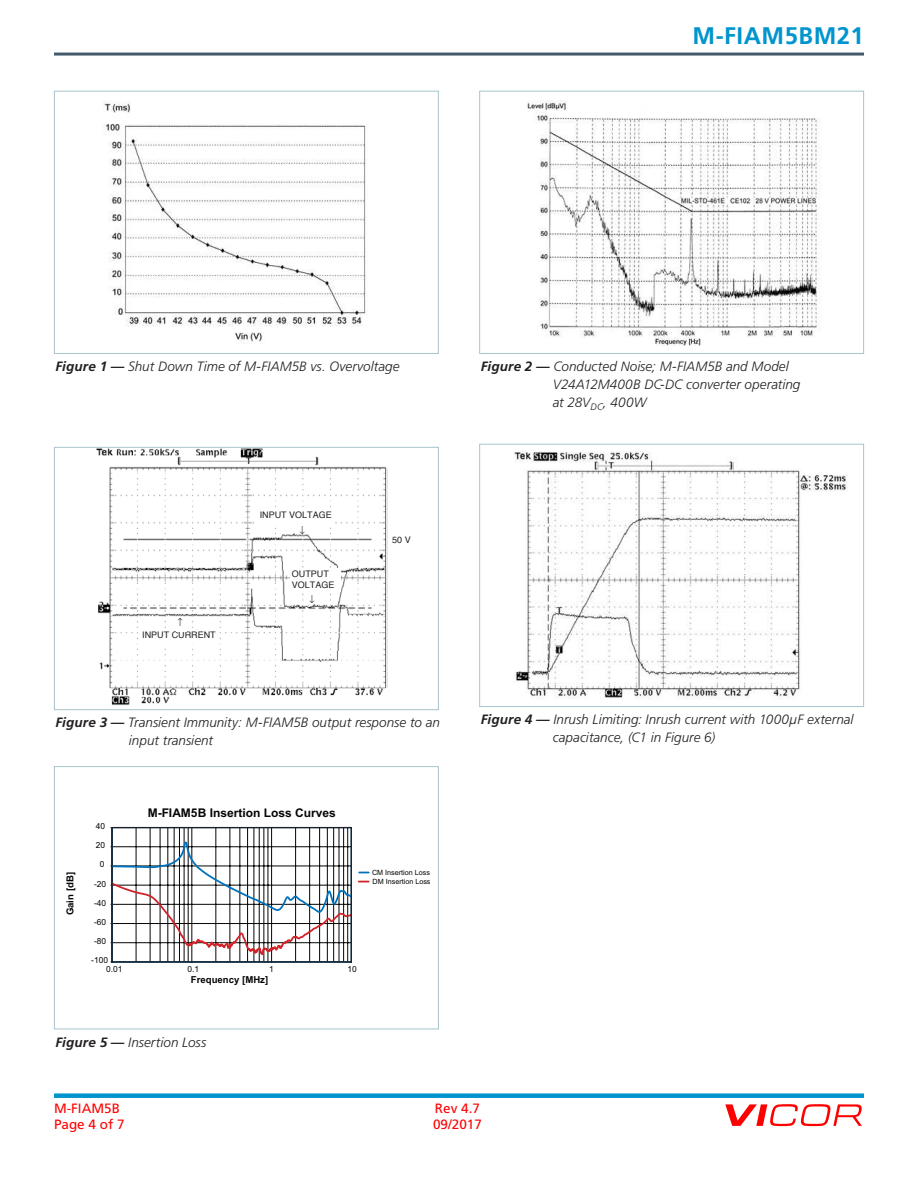
<style>
.page{position:relative;width:918px;height:1188px;background:#fff}
.page>*{position:absolute;margin:0;border:0;box-sizing:border-box;transform-origin:0 0}
.t1{font:700 24px "Frutiger";letter-spacing:.02em;color:#0095ce}
.t2{font:italic 300 13.5px/18px "Frutiger";letter-spacing:.005em;color:#231f20}
.t3{font:13.5px "Frutiger";color:#f00}
.t4{font:700 12px "Arial";color:#050504}
.t5{font:700 9.6px "Arial";color:#050504}
.t6{font:9px/10.8px "Helvetica";color:#231f20}
.t7{font:8.4px "Arial";color:#050504}
.t8{font:7.2px/8.9px "Arial";color:#050504}
.s1{font-weight:700}
</style>
<div class="page">
<div style="left:54px;top:1093px;width:810px;height:5px;background:#0095ce"></div>
<svg style="left:725px;top:1104px;width:137px;height:22px"></svg>
<hr style="left:54px;top:53px;width:810px;height:3px;background:#435b6d">
<img style="left:514px;top:451px;width:334px;height:249px">
<div style="left:479px;top:444px;width:385px;height:263px;border:1px solid #a8c4cc"></div>
<img style="left:527px;top:100px;width:294px;height:245px">
<div style="left:479px;top:91px;width:385px;height:263px;border:1px solid #a8c4cc"></div>
<img style="left:103px;top:102px;width:265px;height:242px">
<div style="left:54px;top:91px;width:385px;height:263px;border:1px solid #a8c4cc"></div>
<img style="left:97px;top:449px;width:290px;height:256px">
<div style="left:54px;top:447px;width:385px;height:263px;border:1px solid #a8c4cc"></div>
<div style="left:258px;top:510px;width:76px;height:14px;background:#fff"></div>
<div style="left:290px;top:569px;width:51px;height:23px;background:#fff"></div>
<div style="left:141px;top:630px;width:77px;height:14px;background:#fff"></div>
<hr style="left:136px;top:828px;width:1px;height:134px;background:#050504">
<hr style="left:150px;top:828px;width:1px;height:134px;background:#050504">
<hr style="left:160px;top:828px;width:1px;height:134px;background:#050504">
<hr style="left:168px;top:828px;width:1px;height:134px;background:#050504">
<hr style="left:174px;top:828px;width:1px;height:134px;background:#050504">
<hr style="left:179px;top:828px;width:1px;height:134px;background:#050504">
<hr style="left:184px;top:828px;width:1px;height:134px;background:#050504">
<hr style="left:188px;top:828px;width:1px;height:134px;background:#050504">
<hr style="left:216px;top:828px;width:1px;height:134px;background:#050504">
<hr style="left:230px;top:828px;width:1px;height:134px;background:#050504">
<hr style="left:240px;top:828px;width:1px;height:134px;background:#050504">
<hr style="left:247px;top:828px;width:1px;height:134px;background:#050504">
<hr style="left:254px;top:828px;width:1px;height:134px;background:#050504">
<hr style="left:259px;top:828px;width:1px;height:134px;background:#050504">
<hr style="left:264px;top:828px;width:1px;height:134px;background:#050504">
<hr style="left:268px;top:828px;width:1px;height:134px;background:#050504">
<hr style="left:295px;top:828px;width:1px;height:134px;background:#050504">
<hr style="left:309px;top:828px;width:1px;height:134px;background:#050504">
<hr style="left:319px;top:828px;width:1px;height:134px;background:#050504">
<hr style="left:327px;top:828px;width:1px;height:134px;background:#050504">
<hr style="left:333px;top:828px;width:1px;height:134px;background:#050504">
<hr style="left:339px;top:828px;width:1px;height:134px;background:#050504">
<hr style="left:343px;top:828px;width:1px;height:134px;background:#050504">
<hr style="left:347px;top:828px;width:1px;height:134px;background:#050504">
<hr style="left:192px;top:828px;width:1px;height:134px;background:#050504">
<hr style="left:271px;top:828px;width:1px;height:134px;background:#050504">
<svg style="left:113px;top:840px;width:237px;height:121px"></svg>
<div style="left:111px;top:827px;width:241px;height:136px;border:1px solid #231f20"></div>
<div style="left:54px;top:766px;width:385px;height:263px;border:1px solid #a8c4cc"></div>
<div style="left:176px;top:618px;width:10px;height:13px;background:#fff"></div>
<div style="left:296px;top:520px;width:11px;height:13px;background:#fff"></div>
<div style="left:306px;top:589px;width:10px;height:14px;background:#fff"></div>
<h1 class="t1" style="left:693px;top:26px;width:173px">M-FIAM5BM21</h1>
<p class="t2" style="left:56px;top:359px;width:346px"><span class="s1">Figure 1 —</span> Shut Down Time of M-FIAM5B vs. Overvoltage</p>
<p class="t6" style="left:142px;top:630px;width:75px">INPUT CURRENT</p>
<p class="t6" style="left:260px;top:510px;width:74px">INPUT VOLTAGE</p>
<p class="t6" style="left:292px;top:569px;width:44px">OUTPUT<br>VOLTAGE</p>
<p class="t6" style="left:392px;top:535px;width:20px">50 V</p>
<p class="t2" style="left:553px;top:359px;width:249px;text-indent:-72px"><span class="s1">Figure 2 —</span> Conducted Noise; M-FIAM5B and Model<br>V24A12M400B DC-DC converter operating at 28V<sub>DC</sub>, 400W</p>
<p class="t2" style="left:129px;top:715px;width:313px;text-indent:-73px"><span class="s1">Figure 3 —</span> Transient Immunity: M-FIAM5B output response to an input transient</p>
<p class="t2" style="left:553px;top:712px;width:302px;text-indent:-72px"><span class="s1">Figure 4 —</span> Inrush Limiting: Inrush current with 1000µF external capacitance, (C1 in Figure 6)</p>
<p class="t5" style="left:67px;top:915px;width:45px;rotate:-90deg">Gain [dB]</p>
<p class="t7" style="left:96px;top:821px;width:11px">40</p>
<p class="t7" style="left:96px;top:840px;width:11px">20</p>
<p class="t7" style="left:100px;top:860px;width:6px">0</p>
<p class="t7" style="left:94px;top:879px;width:14px">-20</p>
<p class="t7" style="left:94px;top:898px;width:14px">-40</p>
<p class="t7" style="left:94px;top:917px;width:14px">-60</p>
<p class="t7" style="left:94px;top:936px;width:14px">-80</p>
<p class="t7" style="left:91px;top:956px;width:18px">-100</p>
<p class="t4" style="left:148px;top:808px;width:190px">M-FIAM5B Insertion Loss Curves</p>
<p class="t7" style="left:106px;top:964px;width:18px">0.01</p>
<p class="t7" style="left:187px;top:964px;width:13px">0.1</p>
<p class="t7" style="left:269px;top:964px;width:6px">1</p>
<p class="t7" style="left:348px;top:964px;width:11px">10</p>
<p class="t5" style="left:191px;top:976px;width:79px">Frequency [MHz]</p>
<p class="t8" style="left:372px;top:868px;width:60px">CM Insertion Loss<br>DM Insertion Loss</p>
<p class="t2" style="left:55px;top:1034px;width:152px"><span class="s1">Figure 5 —</span> Insertion Loss</p>
<p class="t3" style="left:54px;top:1103px;width:67px">M-FIAM5B</p>
<p class="t3" style="left:435px;top:1103px;width:47px">Rev 4.7</p>
<p class="t3" style="left:54px;top:1119px;width:72px">Page 4 of 7</p>
<p class="t3" style="left:433px;top:1119px;width:50px">09/2017</p>
</div>
